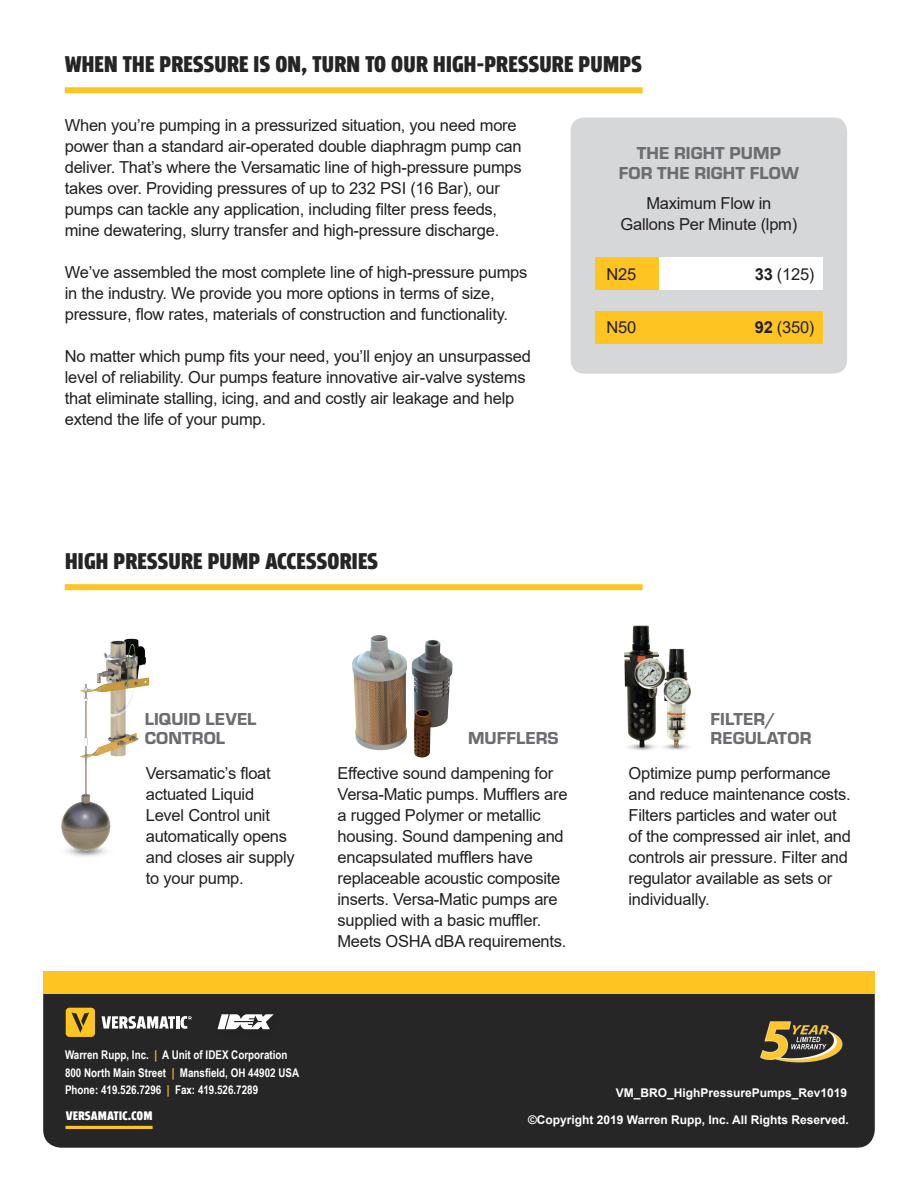
<style>
.page{position:relative;width:918px;height:1188px;background:#fff}
.page>*{position:absolute;margin:0;border:0;box-sizing:border-box;transform-origin:0 0}
.t1{font:900 24px "Breakers";letter-spacing:-.015em;color:#242524}
.t2{font:18px/19.5px "Eurostile Hea";letter-spacing:.005em;color:#6c6d70;text-align:center}
.Arial_-_Paragraph{font:16.5px/21px "Arial";letter-spacing:-.015em;color:#231f20}
.t3{font:900 13.05px "Breakers";color:#fff}
.t4{font:700 12px "Arial Narrow";color:#fff}
.t5{font:700 12px "Arial";color:#fff}
.s1{font-weight:700}
.s2{color:#fec422}
</style>
<div class="page">
<div style="left:43px;top:993px;width:832px;height:155px;background:#262626"></div>
<div style="left:43px;top:971px;width:832px;height:22px;background:#fec422"></div>
<img style="left:756px;top:1015px;width:90px;height:59px">
<div style="left:215px;top:1012px;width:65px;height:24px;background:#231f20"></div>
<svg style="left:218px;top:1014px;width:56px;height:15px"></svg>
<div style="left:66px;top:1008px;width:29px;height:29px;background:#fec422;border-radius:4px"></div>
<svg style="left:72px;top:1013px;width:17px;height:20px"></svg>
<svg style="left:102px;top:1016px;width:90px;height:13px"></svg>
<hr style="left:65px;top:1126px;width:88px;height:3px;background:#fec422">
<div style="left:571px;top:117px;width:276px;height:257px;background:#d6d7d9;border-radius:14px"></div>
<div style="left:65px;top:87px;width:578px;height:6px;background:#fec422"></div>
<div style="left:65px;top:584px;width:578px;height:6px;background:#fec422"></div>
<div style="left:595px;top:258px;width:228px;height:32px;background:#fff"></div>
<div style="left:595px;top:258px;width:64px;height:32px;background:#fec422"></div>
<div style="left:595px;top:311px;width:228px;height:33px;background:#fec422"></div>
<img style="left:624px;top:625px;width:32px;height:125px">
<img style="left:656px;top:648px;width:35px;height:102px">
<img style="left:61px;top:638px;width:89px;height:219px">
<img style="left:355px;top:635px;width:24px;height:23px">
<h3 class="t1" style="left:65px;top:50px;width:579px">WHEN THE PRESSURE IS ON, TURN TO OUR HIGH-PRESSURE PUMPS</h3>
<p class="Arial_-_Paragraph" style="left:65px;top:114px;width:458px">When you’re pumping in a pressurized situation, you need more power than a standard air-operated double diaphragm pump can deliver. That’s where the Versamatic line of high-pressure pumps takes over. Providing pressures of up to 232 PSI (16 Bar), our pumps can tackle any application, including filter press feeds, mine dewatering, slurry transfer and high-pressure discharge.</p>
<p class="Arial_-_Paragraph" style="left:65px;top:261px;width:464px">We’ve assembled the most complete line of high-pressure pumps in the industry. We provide you more options in terms of size, pressure, flow rates, materials of construction and functionality.</p>
<p class="Arial_-_Paragraph" style="left:65px;top:345px;width:468px">No matter which pump fits your need, you’ll enjoy an unsurpassed level of reliability. Our pumps feature innovative air-valve systems that eliminate stalling, icing, and and costly air leakage and help extend the life of your pump.</p>
<h3 class="t1" style="left:65px;top:547px;width:315px">HIGH PRESSURE PUMP ACCESSORIES</h3>
<h4 class="t2" style="left:619px;top:142px;width:182px">THE RIGHT PUMP<br>FOR THE RIGHT FLOW</h4>
<p class="Arial_-_Paragraph" style="left:621px;top:193px;width:178px;text-align:center">Maximum Flow in<br>Gallons Per Minute (lpm)</p>
<p class="Arial_-_Paragraph" style="left:606px;top:263px;width:31px">N25</p>
<p class="Arial_-_Paragraph" style="left:755px;top:263px;width:61px"><span class="s1">33</span> (125)</p>
<p class="Arial_-_Paragraph" style="left:606px;top:317px;width:31px">N50</p>
<p class="Arial_-_Paragraph" style="left:755px;top:317px;width:61px"><span class="s1">92</span> (350)</p>
<h4 class="t2" style="left:145px;top:708px;width:113px;text-align:left">LIQUID LEVEL<br>CONTROL</h4>
<p class="Arial_-_Paragraph" style="left:146px;top:762px;width:151px">Versamatic’s float actuated Liquid<br>Level Control unit automatically opens and closes air supply to your pump.</p>
<h4 class="t2" style="left:468px;top:728px;width:92px">MUFFLERS</h4>
<p class="Arial_-_Paragraph" style="left:338px;top:762px;width:232px">Effective sound dampening for<br>Versa-Matic pumps. Mufflers are a rugged Polymer or metallic housing. Sound dampening and encapsulated mufflers have replaceable acoustic composite inserts. Versa-Matic pumps are supplied with a basic muffler.<br>Meets OSHA dBA requirements.</p>
<h4 class="t2" style="left:711px;top:708px;width:67px">FILTER/</h4>
<h4 class="t2" style="left:711px;top:728px;width:102px">REGULATOR</h4>
<p class="Arial_-_Paragraph" style="left:629px;top:762px;width:224px">Optimize pump performance and reduce maintenance costs.<br>Filters particles and water out of the compressed air inlet, and controls air pressure. Filter and regulator available as sets or individually.</p>
<p class="t4" style="left:65px;top:1046px;width:224px">Warren Rupp, Inc. <span class="s2">|</span> A Unit of IDEX Corporation</p>
<p class="t4" style="left:65px;top:1063px;width:236px">800 North Main Street <span class="s2">|</span> Mansfield, OH 44902 USA</p>
<p class="t4" style="left:65px;top:1080px;width:195px">Phone: 419.526.7296 <span class="s2">|</span> Fax: 419.526.7289</p>
<p class="t3" style="left:66px;top:1108px;width:88px">VERSAMATIC.COM</p>
<p class="t5" style="left:616px;top:1084px;width:233px">VM_BRO_HighPressurePumps_Rev1019</p>
<p class="t5" style="left:528px;top:1112px;width:322px">©Copyright 2019 Warren Rupp, Inc. All Rights Reserved.</p>
</div>
